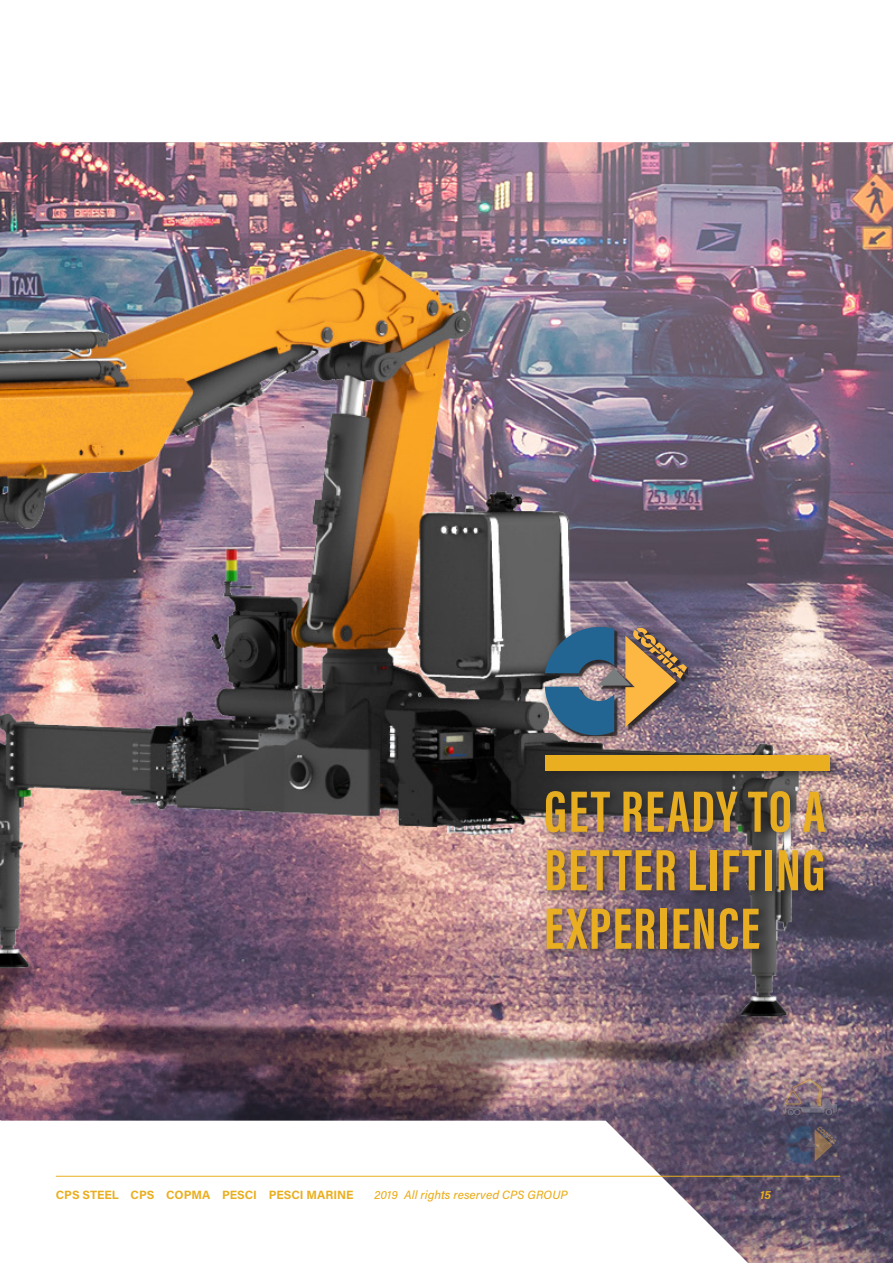
<style>
.page{position:relative;width:893px;height:1263px;background:#fff}
.page>*{position:absolute;margin:0;border:0;box-sizing:border-box;transform-origin:0 0}
.t1{font:700 60px/58.5px "Acumin Pro Extra Cond";letter-spacing:.025em;color:#eaaf21;text-align:justify}
.t2{font:700 12px "Acumin Pro";letter-spacing:-.005em;color:#eaaf20}
.t3{font:italic 500 12px "Acumin Pro";letter-spacing:.005em;color:#eaaf20}
.t4{font:italic 700 12px "Acumin Pro";color:#eaaf20}
</style>
<div class="page">
<img style="left:0;top:142px;width:893px;height:1121px">
<hr style="left:56px;top:1176px;width:784px;height:1px;background:#eaaf20">
<div style="left:785px;top:1079px;width:53px;height:37px;background:#231f20;opacity:.75"></div>
<svg style="left:784px;top:1078px;width:53px;height:35px"></svg>
<div style="left:825px;top:1108px;width:7px;height:7px;border:1px solid #a9a8a8;border-radius:50%"></div>
<div style="left:794px;top:1108px;width:7px;height:7px;border:1px solid #a9a8a8;border-radius:50%"></div>
<div style="left:787px;top:1108px;width:7px;height:7px;border:1px solid #a9a8a8;border-radius:50%"></div>
<svg style="left:786px;top:1126px;width:50px;height:38px"></svg>
<div style="left:540px;top:750px;width:300px;height:32px;background:#231f20;opacity:.75"></div>
<div style="left:545px;top:755px;width:284px;height:15px;background:#eaaf21"></div>
<div style="left:540px;top:786px;width:295px;height:175px;background:#231f20;opacity:.75"></div>
<div style="left:540px;top:622px;width:157px;height:124px;background:#231f20;opacity:.75"></div>
<img style="left:545px;top:627px;width:142px;height:108px">
<p class="t1" style="left:544px;top:782px;width:283px">GET READY TO A BETTER LIFTING EXPERIENCE</p>
<p class="t2" style="left:56px;top:1186px;width:299px">CPS STEEL CPS COPMA PESCI PESCI MARINE</p>
<p class="t3" style="left:374px;top:1186px;width:195px">2019 All rights reserved CPS GROUP</p>
<p class="t4" style="left:760px;top:1186px;width:12px">15</p>
</div>
